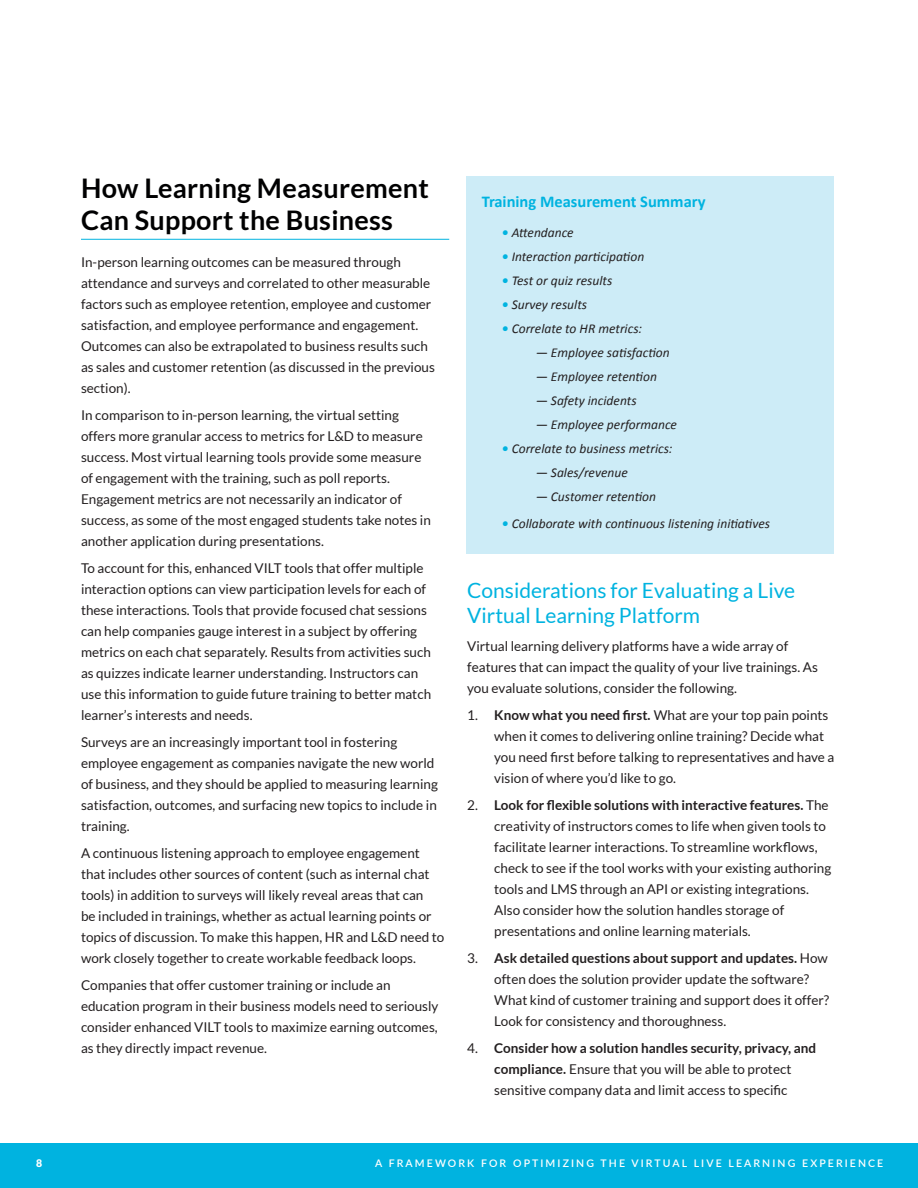
<style>
.page{position:relative;width:918px;height:1188px;background:#fff}
.page>*{position:absolute;margin:0;border:0;box-sizing:border-box;transform-origin:0 0}
.t1{font:700 27px/32.4px "Lato";letter-spacing:.01em;color:#000001}
.t2{font:21px/25.2px "Lato";color:#00b3e0}
.t3{font:700 16.5px "Calibri";color:#00b3e0}
.t4{font:13.5px/21px "Lato";color:#231f20}
.t5{font:italic 13.5px "Calibri";color:#231f20}
.t6{font:600 10.5px "Lato";letter-spacing:.2em;color:#fff}
.t7{font:900 10.5px "Lato";color:#fff}
.s1{font-weight:700;color:#00b3e0}
.s2{font-weight:700}
</style>
<div class="page">
<div style="left:0;top:1143px;width:918px;height:45px;background:#00b3e0"></div>
<div style="left:467px;top:176px;width:367px;height:378px;background:#cdecf7"></div>
<hr style="left:81px;top:239px;width:368px;height:1px;background:#00b3e0">
<h1 class="t1" style="left:81px;top:172px;width:349px">How Learning Measurement<br>Can Support the Business</h1>
<p class="t4" style="left:81px;top:252px;width:355px">In-person learning outcomes can be measured through attendance and surveys and correlated to other measurable factors such as employee retention, employee and customer satisfaction, and employee performance and engagement.<br>Outcomes can also be extrapolated to business results such as sales and customer retention (as discussed in the previous section).</p>
<p class="t4" style="left:81px;top:405px;width:351px">In comparison to in-person learning, the virtual setting offers more granular access to metrics for L&amp;D to measure success. Most virtual learning tools provide some measure of engagement with the training, such as poll reports.<br>Engagement metrics are not necessarily an indicator of success, as some of the most engaged students take notes in another application during presentations.</p>
<p class="t4" style="left:81px;top:558px;width:352px">To account for this, enhanced VILT tools that offer multiple interaction options can view participation levels for each of these interactions. Tools that provide focused chat sessions can help companies gauge interest in a subject by offering metrics on each chat separately. Results from activities such as quizzes indicate learner understanding. Instructors can use this information to guide future training to better match learner’s interests and needs.</p>
<p class="t4" style="left:81px;top:732px;width:358px">Surveys are an increasingly important tool in fostering employee engagement as companies navigate the new world of business, and they should be applied to measuring learning satisfaction, outcomes, and surfacing new topics to include in training.</p>
<p class="t4" style="left:81px;top:843px;width:365px">A continuous listening approach to employee engagement that includes other sources of content (such as internal chat tools) in addition to surveys will likely reveal areas that can<br>be included in trainings, whether as actual learning points or topics of discussion. To make this happen, HR and L&amp;D need to work closely together to create workable feedback loops.</p>
<p class="t4" style="left:81px;top:975px;width:359px">Companies that offer customer training or include an education program in their business models need to seriously consider enhanced VILT tools to maximize earning outcomes, as they directly impact revenue.</p>
<p class="t3" style="left:482px;top:191px;width:225px">Training Measurement Summary</p>
<p class="t5" style="left:502px;top:223px;width:73px"><span class="s1">•</span> Attendance</p>
<p class="t5" style="left:502px;top:247px;width:144px"><span class="s1">•</span> Interaction participation</p>
<p class="t5" style="left:502px;top:271px;width:112px"><span class="s1">•</span> Test or quiz results</p>
<p class="t5" style="left:502px;top:295px;width:87px"><span class="s1">•</span> Survey results</p>
<p class="t5" style="left:502px;top:319px;width:142px"><span class="s1">•</span> Correlate to HR metrics:</p>
<p class="t5" style="left:536px;top:343px;width:136px">— Employee satisfaction</p>
<p class="t5" style="left:536px;top:367px;width:123px">— Employee retention</p>
<p class="t5" style="left:536px;top:391px;width:102px">— Safety incidents</p>
<p class="t5" style="left:536px;top:415px;width:143px">— Employee performance</p>
<p class="t5" style="left:502px;top:439px;width:172px"><span class="s1">•</span> Correlate to business metrics:</p>
<p class="t5" style="left:536px;top:463px;width:94px">— Sales/revenue</p>
<p class="t5" style="left:536px;top:487px;width:122px">— Customer retention</p>
<p class="t5" style="left:502px;top:514px;width:270px"><span class="s1">•</span> Collaborate with continuous listening initiatives</p>
<h2 class="t2" style="left:467px;top:578px;width:329px">Considerations for Evaluating a Live<br>Virtual Learning Platform</h2>
<p class="t4" style="left:467px;top:636px;width:352px">Virtual learning delivery platforms have a wide array of features that can impact the quality of your live trainings. As you evaluate solutions, consider the following.</p>
<p class="t4" style="left:494px;top:705px;width:342px;text-indent:-27px">1. <span class="s2">Know what you need first.</span> What are your top pain points when it comes to delivering online training? Decide what you need first before talking to representatives and have a vision of where you’d like to go.</p>
<p class="t4" style="left:494px;top:795px;width:339px;text-indent:-27px">2. <span class="s2">Look for flexible solutions with interactive features.</span> The creativity of instructors comes to life when given tools to facilitate learner interactions. To streamline workflows, check to see if the tool works with your existing authoring tools and LMS through an API or existing integrations.<br>Also consider how the solution handles storage of presentations and online learning materials.</p>
<p class="t4" style="left:494px;top:948px;width:337px;text-indent:-27px">3. <span class="s2">Ask detailed questions about support and updates.</span> How often does the solution provider update the software?<br>What kind of customer training and support does it offer?<br>Look for consistency and thoroughness.</p>
<p class="t4" style="left:467px;top:1038px;width:350px;text-align:center">4. <span class="s2">Consider how a solution handles security, privacy, and compliance.</span> Ensure that you will be able to protect sensitive company data and limit access to specific</p>
<p class="t7" style="left:36px;top:1157px;width:8px">8</p>
<p class="t6" style="left:375px;top:1155px;width:510px">A FRAMEWORK FOR OPTIMIZING THE VIRTUAL LIVE LEARNING EXPERIENCE</p>
</div>
